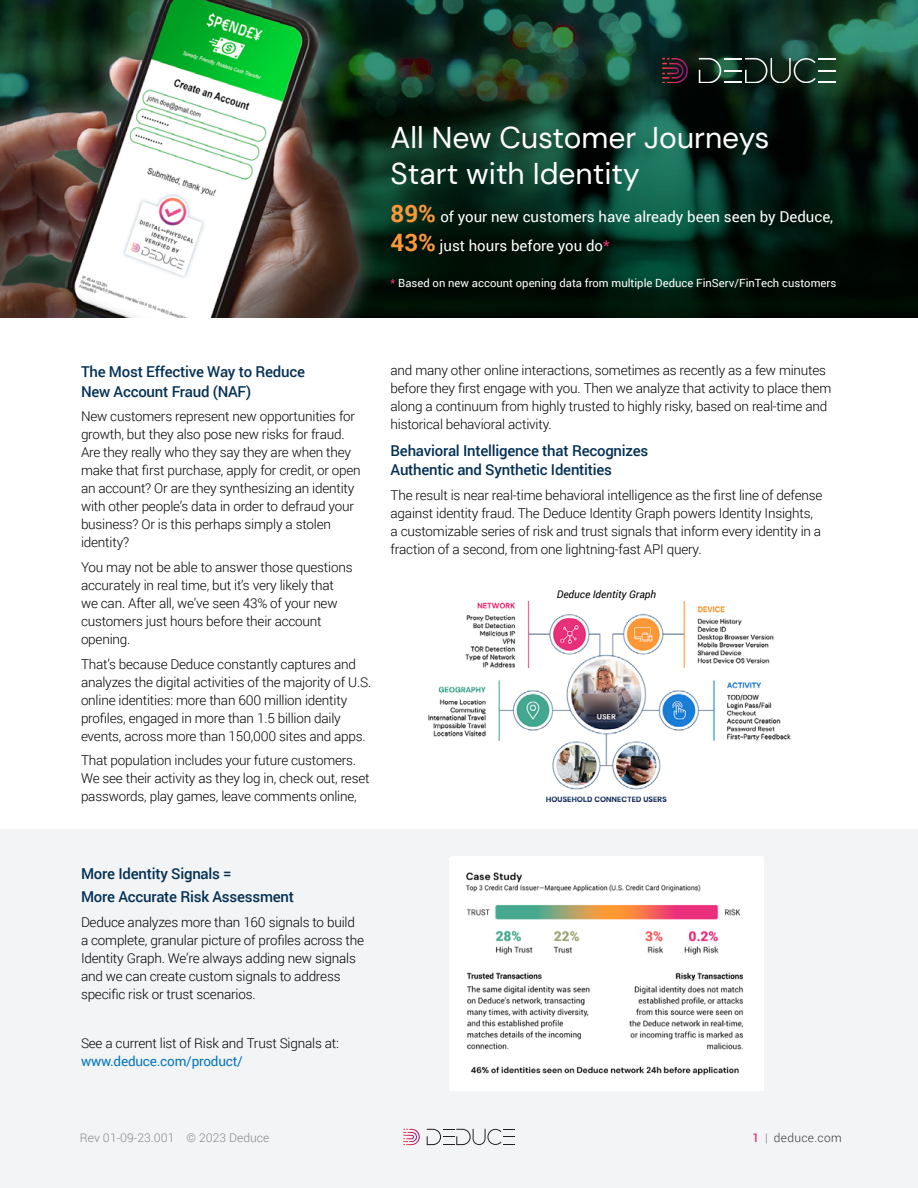
<style>
.page{position:relative;width:918px;height:1188px;background:#fff}
.page>*{position:absolute;margin:0;border:0;box-sizing:border-box;transform-origin:0 0}
.t1{font:30px/36px "DM Sans";color:#fff}
.t2{font:500 15px/19.5px "Roboto";letter-spacing:-.015em;color:#033054}
.t3{font:15px/28.8px "Roboto";color:#fff}
.t4{font:300 13.5px/18px "Roboto";letter-spacing:-.015em;color:#000}
.t5{font:13.5px "Roboto";letter-spacing:-.015em;color:#0375c0}
.t6{font:300 12px "Roboto";letter-spacing:.005em;color:#878787}
.t7{font:300 12px "Roboto";letter-spacing:.025em;color:#383b3b}
.t8{font:11.25px "Roboto";color:#fff}
.t9{font:italic 10.5px "Roboto";color:#000}
.s1{font-weight:700;font-size:24px;color:#fd973a}
.s2{color:#e8317b}
.s3{font-weight:500;color:#e8317b}
.s4{color:#787878}
</style>
<div class="page">
<img style="left:0;top:0;width:918px;height:318px">
<div style="left:0;top:829px;width:918px;height:359px;background:#f3f4f5"></div>
<img style="left:449px;top:857px;width:315px;height:233px">
<svg style="left:427px;top:1129px;width:88px;height:16px"></svg>
<svg style="left:403px;top:1129px;width:17px;height:16px"></svg>
<svg style="left:699px;top:58px;width:137px;height:25px;background:#375043"></svg>
<svg style="left:662px;top:58px;width:26px;height:25px"></svg>
<img style="left:428px;top:600px;width:363px;height:203px">
<h1 class="t1" style="left:391px;top:120px;width:380px">All New Customer Journeys<br>Start with Identity</h1>
<p class="t3" style="left:391px;top:202px;width:444px"><span class="s1">89%</span> of your new customers have already been seen by Deduce,<br><span class="s1">43%</span> just hours before you do<span class="s2">*</span></p>
<p class="t8" style="left:391px;top:275px;width:447px"><span class="s2">*</span> Based on new account opening data from multiple Deduce FinServ/FinTech customers</p>
<p class="t2" style="left:81px;top:361px;width:226px">The Most Effective Way to Reduce<br>New Account Fraud (NAF)</p>
<p class="t4" style="left:81px;top:407px;width:281px">New customers represent new opportunities for growth, but they also pose new risks for fraud.<br>Are they really who they say they are when they make that first purchase, apply for credit, or open an account? Or are they synthesizing an identity with other people’s data in order to defraud your business? Or is this perhaps simply a stolen identity?</p>
<p class="t4" style="left:81px;top:558px;width:273px">You may not be able to answer those questions accurately in real time, but it’s very likely that we can. After all, we’ve seen 43% of your new customers just hours before their account opening.</p>
<p class="t4" style="left:81px;top:654px;width:292px">That’s because Deduce constantly captures and analyzes the digital activities of the majority of U.S. online identities: more than 600 million identity profiles, engaged in more than 1.5 billion daily events, across more than 150,000 sites and apps.</p>
<p class="t4" style="left:81px;top:751px;width:290px">That population includes your future customers.<br>We see their activity as they log in, check out, reset passwords, play games, leave comments online,</p>
<p class="t4" style="left:391px;top:361px;width:442px">and many other online interactions, sometimes as recently as a few minutes before they first engage with you. Then we analyze that activity to place them along a continuum from highly trusted to highly risky, based on real-time and historical behavioral activity.</p>
<p class="t2" style="left:391px;top:440px;width:259px">Behavioral Intelligence that Recognizes<br>Authentic and Synthetic Identities</p>
<p class="t4" style="left:391px;top:486px;width:433px">The result is near real-time behavioral intelligence as the first line of defense against identity fraud. The Deduce Identity Graph powers Identity Insights, a customizable series of risk and trust signals that inform every identity in a fraction of a second, from one lightning-fast API query.</p>
<p class="t9" style="left:557px;top:587px;width:101px">Deduce Identity Graph</p>
<p class="t2" style="left:81px;top:862px;width:215px;line-height:22.5px">More Identity Signals =<br>More Accurate Risk Assessment</p>
<p class="t4" style="left:81px;top:912px;width:285px">Deduce analyzes more than 160 signals to build a complete, granular picture of profiles across the Identity Graph. We’re always adding new signals and we can create custom signals to address specific risk or trust scenarios.</p>
<p class="t4" style="left:81px;top:1034px;width:259px">See a current list of Risk and Trust Signals at:</p>
<p class="t5" style="left:81px;top:1052px;width:163px">www.deduce.com/product/</p>
<p class="t6" style="left:80px;top:1130px;width:191px">Rev 01-09-23.001 © 2023 Deduce</p>
<p class="t7" style="left:752px;top:1130px;width:91px"><span class="s3">1</span> <span class="s4">|</span> deduce.com</p>
</div>
